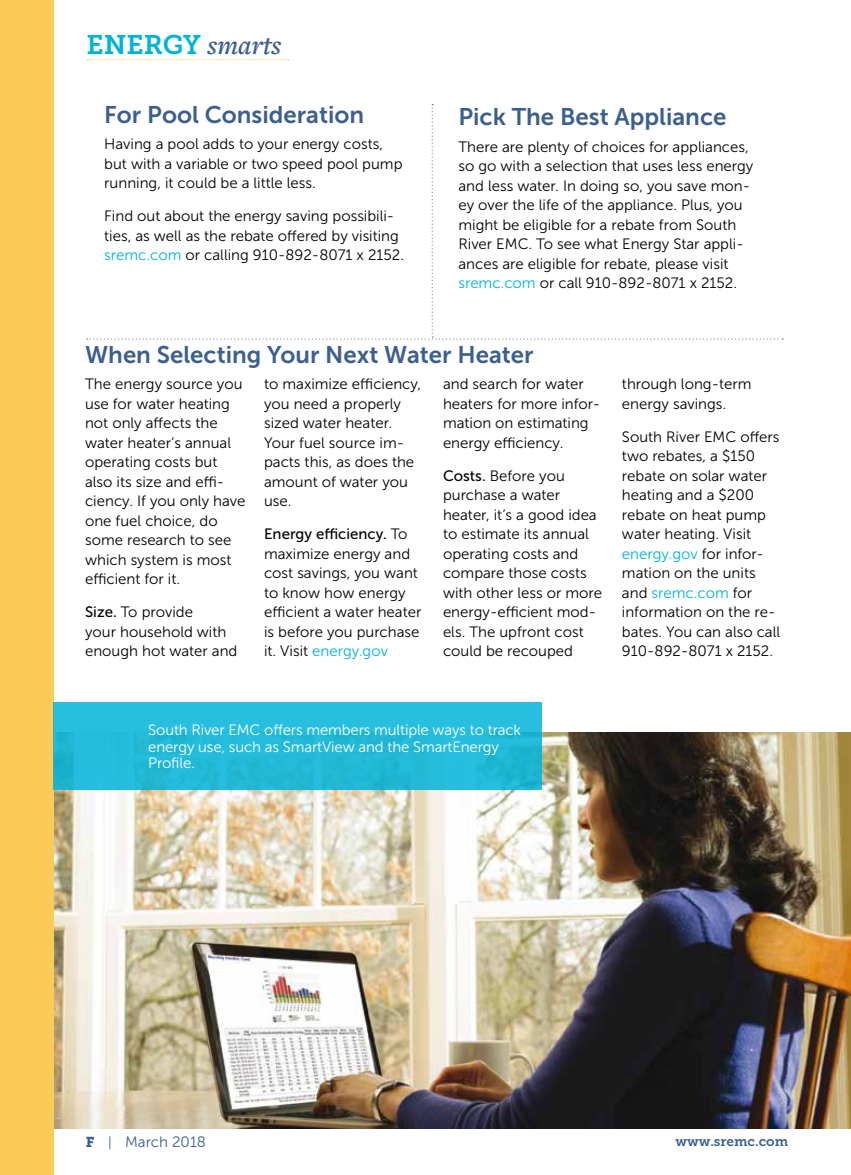
<style>
.page{position:relative;width:851px;height:1175px;background:#fff}
.page>*{position:absolute;margin:0;border:0;box-sizing:border-box;transform-origin:0 0}
.t1{font:26.85px "Museo Slab 700";color:#00b3db}
.t2{font:24px "Museo Sans 700";color:#3c5f8f}
.t3{font:15px/19.5px "Museo Sans 300";color:#000}
.t4{font:15px/16.5px "Museo Sans 300";letter-spacing:-.01em;color:#fff}
.t5{font:15px "Museo Sans 500";color:#000}
.t6{font:15px "Museo Sans 300";color:#3c5f8f}
.t7{font:13.5px "Museo Slab 700";color:#3c5f8f}
.s1{font-family:"Freight Text Pro";font-weight:600;font-style:italic;color:#3c5f8f}
.s2{color:#00b3db}
.s3{font-family:"Museo Sans 500"}
.s4{font-family:"Museo Sans 300"}
.s5{font-family:"Museo Slab 900";font-size:14.25px}
.s6{font-size:13.5px}
</style>
<div class="page">
<div style="left:0;top:0;width:54px;height:1174px;background:#facb58"></div>
<svg style="left:87px;top:59px;width:202px;height:1px"></svg>
<img style="left:55px;top:733px;width:795px;height:395px">
<div style="left:54px;top:702px;width:487px;height:88px;background:linear-gradient(to bottom,#27bee1,#21b7d5)"></div>
<h1 class="t1" style="left:86px;top:29px;width:196px">ENERGY <span class="s1">smarts</span></h1>
<h2 class="t2" style="left:104px;top:101px;width:261px">For Pool Consideration</h2>
<p class="t3" style="left:104px;top:134px;width:300px">Having a pool adds to your energy costs, but with a variable or two speed pool pump running, it could be a little less.</p>
<p class="t3" style="left:104px;top:206px;width:301px">Find out about the energy saving possibili&shy;ties, as well as the rebate offered by visiting <span class="s2">sremc.com</span> or calling 910-892-8071 x 2152.</p>
<h2 class="t2" style="left:458px;top:104px;width:269px">Pick The Best Appliance</h2>
<p class="t3" style="left:458px;top:137px;width:296px">There are plenty of choices for appliances, so go with a selection that uses less energy and less water. In doing so, you save mon&shy;ey over the life of the appliance. Plus, you might be eligible for a rebate from South River EMC. To see what Energy Star appli&shy;ances are eligible for rebate, please visit <span class="s2">sremc.com</span> or call 910-892-8071 x 2152.</p>
<h2 class="t2" style="left:85px;top:341px;width:450px">When Selecting Your Next Water Heater</h2>
<p class="t3" style="left:85px;top:374px;width:162px">The energy source you use for water heating not only affects the water heater‘s annual operating costs but also its size and effi&shy;ciency. If you only have one fuel choice, do some research to see which system is most efficient for it.</p>
<p class="t3" style="left:85px;top:602px;width:154px"><span class="s3">Size.</span> To provide<br>your household with enough hot water and</p>
<p class="t3" style="left:264px;top:374px;width:159px">to maximize efficiency, you need a properly sized water heater.<br>Your fuel source im&shy;pacts this, as does the amount of water you use.</p>
<p class="t5" style="left:264px;top:526px;width:145px">Energy efficiency. <span class="s4">To</span></p>
<p class="t3" style="left:264px;top:544px;width:159px">maximize energy and cost savings, you want to know how energy efficient a water heater is before you purchase it. Visit <span class="s2">energy.gov</span></p>
<p class="t3" style="left:443px;top:374px;width:159px">and search for water heaters for more infor&shy;mation on estimating energy efficiency.</p>
<p class="t3" style="left:443px;top:466px;width:161px"><span class="s3">Costs.</span> Before you purchase a water heater, it‘s a good idea to estimate its annual operating costs and compare those costs with other less or more energy-efficient mod&shy;els. The upfront cost could be recouped</p>
<p class="t3" style="left:622px;top:374px;width:131px">through long-term energy savings.</p>
<p class="t3" style="left:622px;top:427px;width:160px">South River EMC offers two rebates, a $150 rebate on solar water heating and a $200 rebate on heat pump water heating. Visit <span class="s2">energy.gov</span> for infor&shy;mation on the units and <span class="s2">sremc.com</span> for information on the re&shy;bates. You can also call<br>910-892-8071 x 2152.</p>
<p class="t4" style="left:148px;top:722px;width:374px">South River EMC offers members multiple ways to track energy use, such as SmartView and the SmartEnergy<br>Profile.</p>
<p class="t6" style="left:86px;top:1133px;width:121px"><span class="s5">F</span> <span class="s6">|</span> March 2018</p>
<p class="t7" style="left:675px;top:1133px;width:114px">www.sremc.com</p>
</div>
